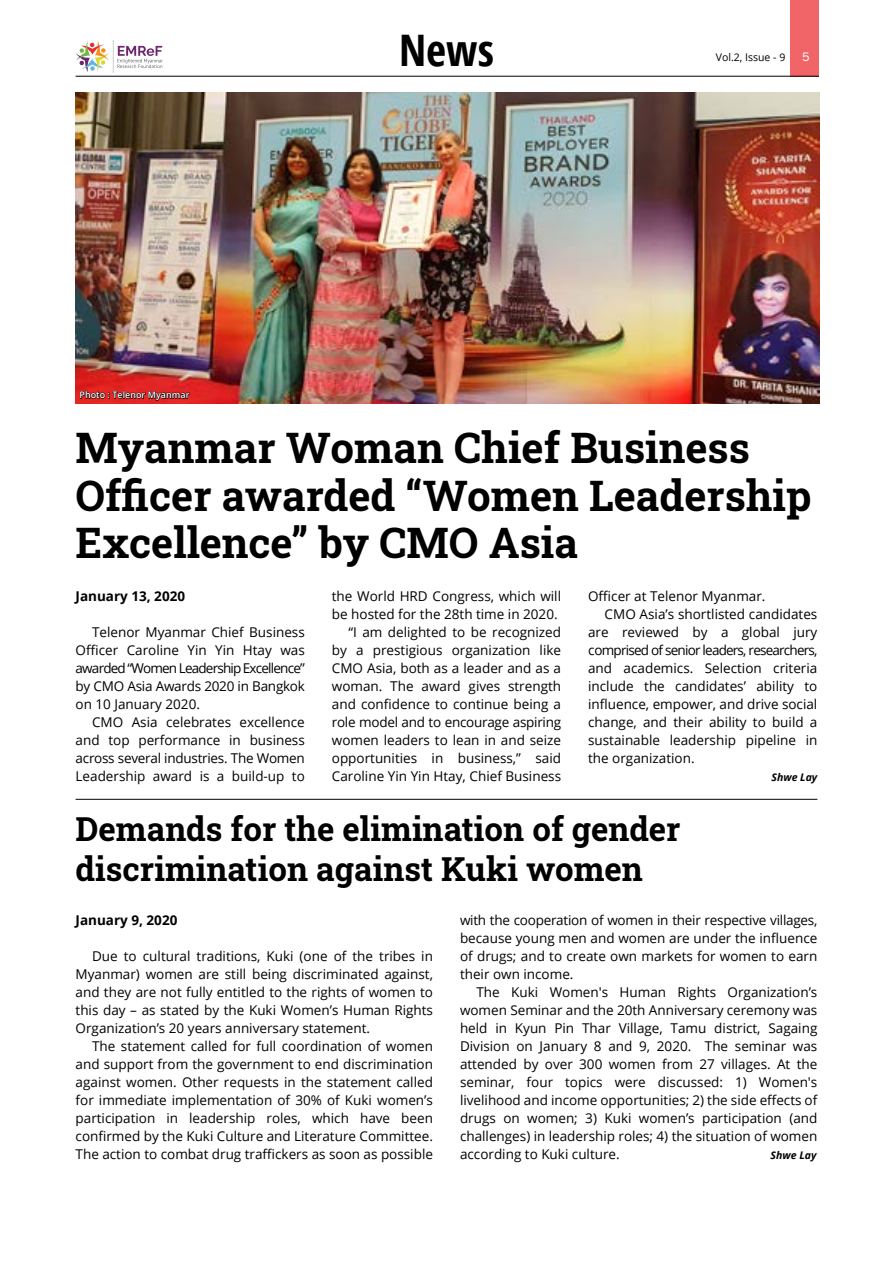
<style>
.page{position:relative;width:893px;height:1263px;background:#fff}
.page>*{position:absolute;margin:0;border:0;box-sizing:border-box;transform-origin:0 0}
.t1{font:700 43.5px "Open Sans Condensed";color:#000}
.t2{font:700 42px/47.4px "Roboto Slab";color:#000}
.t3{font:700 33px/39.6px "Roboto Slab";color:#000}
.t4{font:13.5px/18px "Open Sans";color:#000;text-align:justify}
.t5{font:13.5px "Open Sans";letter-spacing:-.06em;color:#000}
.t6{font:700 13.5px "Open Sans";color:#000}
.t7{font:italic 700 10.5px "Open Sans";color:#000}
.t8{font:10.5px "Open Sans";color:#000}
.t9{font:10.5px "Sinkin Sans 400";color:#fff}
.t10{font:600 9px "Open Sans";color:#fff}
</style>
<div class="page">
<div style="left:791px;top:0;width:28px;height:77px;background:#f16468"></div>
<svg style="left:118px;top:46px;width:45px;height:22px"></svg>
<svg style="left:76px;top:41px;width:33px;height:31px"></svg>
<hr style="left:113px;top:40px;width:1px;height:33px;background:#cdcccb">
<hr style="left:76px;top:76px;width:743px;height:1px;background:#000">
<img style="left:76px;top:93px;width:743px;height:310px">
<svg style="left:80px;top:389px;width:110px;height:13px"></svg>
<hr style="left:76px;top:799px;width:741px;height:1px;background:#000">
<p class="t10" style="left:80px;top:389px;width:112px">Photo : Telenor Myanmar</p>
<h1 class="t1" style="left:399px;top:20px;width:96px">News</h1>
<p class="t8" style="left:716px;top:50px;width:71px">Vol.2, Issue - 9</p>
<p class="t9" style="left:802px;top:48px;width:9px">5</p>
<h2 class="t2" style="left:76px;top:423px;width:737px">Myanmar Woman Chief Business<br>Officer awarded “Women Leadership<br>Excellence” by CMO Asia</h2>
<p class="t6" style="left:76px;top:587px;width:111px">January 13, 2020</p>
<p class="t4" style="left:76px;top:623px;width:231px;text-indent:16px">Telenor Myanmar Chief Business Officer Caroline Yin Yin Htay was awarded “Women Leadership Excellence” by CMO Asia Awards 2020 in Bangkok on 10 January 2020.</p>
<p class="t4" style="left:76px;top:713px;width:231px;text-indent:16px">CMO Asia celebrates excellence and top performance in business across several industries. The Women Leadership award is a build-up to</p>
<p class="t4" style="left:332px;top:587px;width:231px;text-align:right">the World HRD Congress, which will be hosted for the 28th time in 2020. “I am delighted to be recognized by a prestigious organization like CMO Asia, both as a leader and as a woman. The award gives strength and confidence to continue being a role model and to encourage aspiring women leaders to lean in and seize opportunities in business,” said Caroline Yin Yin Htay, Chief Business</p>
<p class="t4" style="left:588px;top:587px;width:179px">Officer at Telenor Myanmar.</p>
<p class="t4" style="left:605px;top:605px;width:214px">CMO Asia’s shortlisted candidates</p>
<p class="t4" style="left:588px;top:623px;width:231px">are reviewed by a global jury</p>
<p class="t5" style="left:588px;top:641px;width:231px">comprised of senior leaders, researchers,</p>
<p class="t4" style="left:588px;top:659px;width:231px">and academics. Selection criteria</p>
<p class="t4" style="left:588px;top:677px;width:231px">include the candidates’ ability to</p>
<p class="t4" style="left:588px;top:695px;width:231px">influence, empower, and drive social</p>
<p class="t4" style="left:588px;top:713px;width:231px">change, and their ability to build a</p>
<p class="t4" style="left:588px;top:731px;width:231px">sustainable leadership pipeline in</p>
<p class="t4" style="left:588px;top:749px;width:108px">the organization.</p>
<p class="t7" style="left:771px;top:770px;width:47px">Shwe Lay</p>
<h3 class="t3" style="left:76px;top:809px;width:606px">Demands for the elimination of gender discrimination against Kuki women</h3>
<p class="t6" style="left:76px;top:911px;width:103px">January 9, 2020</p>
<p class="t4" style="left:76px;top:947px;width:359px;text-indent:16px">Due to cultural traditions, Kuki (one of the tribes in Myanmar) women are still being discriminated against, and they are not fully entitled to the rights of women to this day – as stated by the Kuki Women’s Human Rights Organization’s 20 years anniversary statement.</p>
<p class="t4" style="left:76px;top:1037px;width:359px;text-indent:16px">The statement called for full coordination of women and support from the government to end discrimination against women. Other requests in the statement called for immediate implementation of 30% of Kuki women’s participation in leadership roles, which have been confirmed by the Kuki Culture and Literature Committee.<br>The action to combat drug traffickers as soon as possible</p>
<p class="t4" style="left:460px;top:911px;width:359px">with the cooperation of women in their respective villages, because young men and women are under the influence of drugs; and to create own markets for women to earn their own income.</p>
<p class="t4" style="left:460px;top:983px;width:359px;text-indent:16px">The Kuki Women's Human Rights Organization’s women Seminar and the 20th Anniversary ceremony was held in Kyun Pin Thar Village, Tamu district, Sagaing Division on January 8 and 9, 2020. The seminar was attended by over 300 women from 27 villages. At the seminar, four topics were discussed: 1) Women's livelihood and income opportunities; 2) the side effects of drugs on women; 3) Kuki women’s participation (and challenges) in leadership roles; 4) the situation of women according to Kuki culture.</p>
<p class="t7" style="left:771px;top:1148px;width:47px">Shwe Lay</p>
</div>
